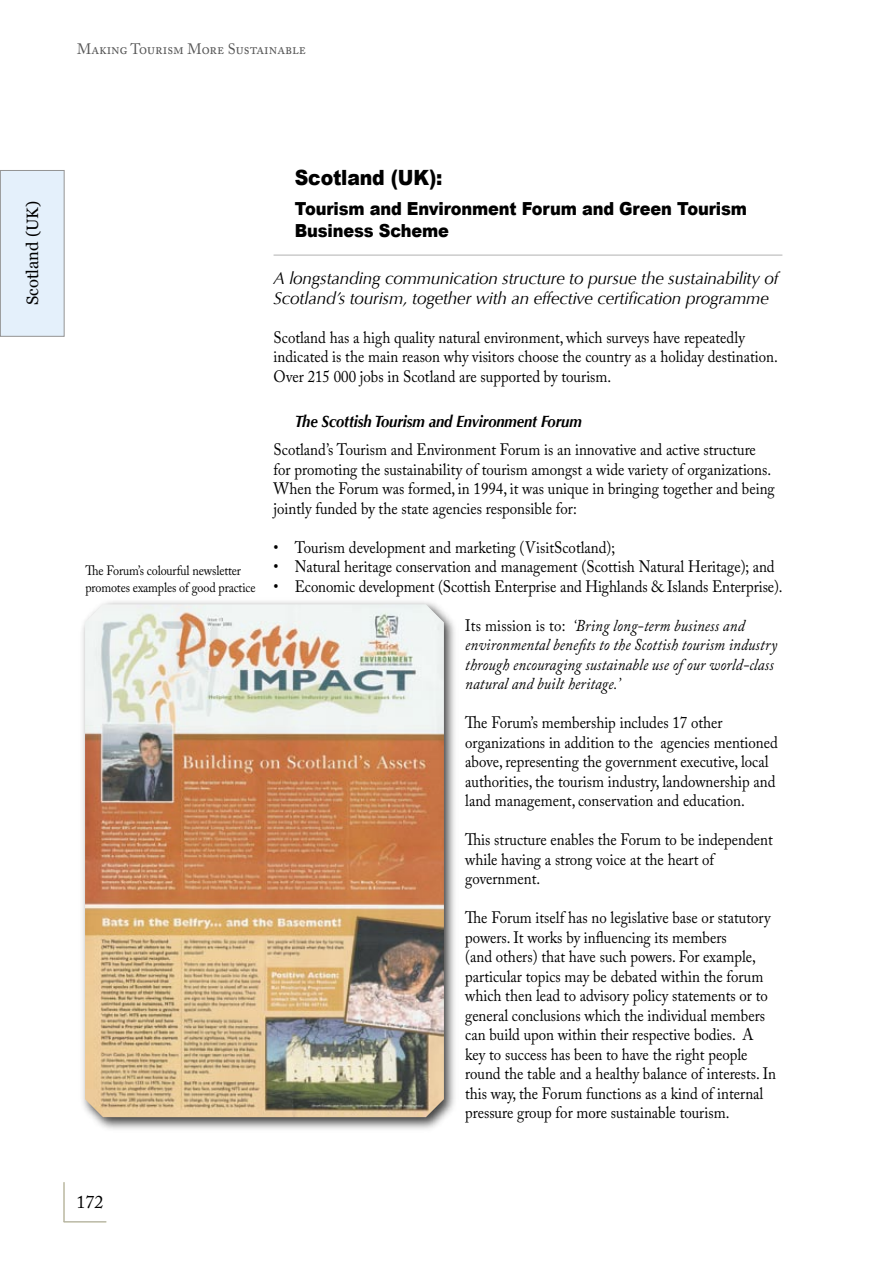
<style>
.page{position:relative;width:893px;height:1263px;background:#fff}
.page>*{position:absolute;margin:0;border:0;box-sizing:border-box;transform-origin:0 0}
.t1{font:900 21px "Arial";letter-spacing:-.01em;color:#000;scale:.9 1}
.t2{font:900 18px/21.6px "Arial";letter-spacing:-.01em;color:#000;scale:.9 1}
.t3{font:18px "Adobe Caslon Pro";color:#000}
.t4{font:italic 17.25px/19.5px "Optima";letter-spacing:-.015em;color:#000}
.t5{font:16.5px/19.5px "Adobe Caslon Pro";color:#000;scale:.9 1}
.t6{font:italic 16.5px/19.5px "Adobe Caslon Pro";letter-spacing:.01em;color:#000;scale:.9 1}
.t7{font:italic 700 16.5px "Optima";letter-spacing:-.01em;color:#000;scale:.9 1}
.t8{font:16.5px "Georgia";color:#000}
.t9{font:15px "Adobe Caslon Pro";color:#565656;scale:.96 1}
.t10{font:13.5px/16.2px "Adobe Caslon Pro";letter-spacing:-.01em;color:#000;scale:.9 1}
.s1{font-style:normal}
</style>
<div class="page">
<hr style="left:64px;top:1182px;width:1px;height:40px;background:#aaa">
<hr style="left:64px;top:1221px;width:42px;height:1px;background:#aaa">
<div style="left:0;top:170px;width:64px;height:166px;background:#e4f0fb"></div>
<div style="left:0;top:170px;width:65px;height:167px;border:1px solid #939393"></div>
<div style="left:79px;top:598px;width:380px;height:535px;background:#000;opacity:.75"></div>
<img style="left:85px;top:604px;width:359px;height:513px">
<hr style="left:274px;top:254px;width:508px;height:2px;background:#cbcbcb">
<p class="t9" style="left:77px;top:40px;width:240px">MAKING TOURISM MORE SUSTAINABLE</p>
<p class="t8" style="left:23px;top:305px;width:105px;rotate:-90deg">Scotland (UK)</p>
<p class="t10" style="left:85px;top:563px;width:190px">The Forum’s colourful newsletter promotes examples of good practice</p>
<p class="t1" style="left:295px;top:166px;width:166px">Scotland (UK):</p>
<p class="t2" style="left:295px;top:198px;width:504px">Tourism and Environment Forum and Green Tourism<br>Business Scheme</p>
<p class="t4" style="left:274px;top:269px;width:506px">A longstanding communication structure to pursue the sustainability of<br>Scotland’s tourism, together with an effective certification programme</p>
<p class="t5" style="left:274px;top:327px;width:562px">Scotland has a high quality natural environment, which surveys have repeatedly indicated is the main reason why visitors choose the country as a holiday destination.<br>Over 215 000 jobs in Scotland are supported by tourism.</p>
<p class="t7" style="left:295px;top:412px;width:320px">The Scottish Tourism and Environment Forum</p>
<p class="t5" style="left:274px;top:440px;width:558px">Scotland’s Tourism and Environment Forum is an innovative and active structure for promoting the sustainability of tourism amongst a wide variety of organizations.<br>When the Forum was formed, in 1994, it was unique in bringing together and being jointly funded by the state agencies responsible for:</p>
<p class="t5" style="left:274px;top:537px;width:381px">• Tourism development and marketing (VisitScotland);</p>
<p class="t5" style="left:274px;top:557px;width:558px">• Natural heritage conservation and management (Scottish Natural Heritage); and</p>
<p class="t5" style="left:274px;top:576px;width:567px">• Economic development (Scottish Enterprise and Highlands &amp; Islands Enterprise).</p>
<p class="t6" style="left:465px;top:615px;width:348px"><span class="s1">Its mission is to:</span> ‘Bring long-term business and environmental benefits to the Scottish tourism industry through encouraging sustainable use of our world-class natural and built heritage.’</p>
<p class="t5" style="left:465px;top:713px;width:349px">The Forum’s membership includes 17 other organizations in addition to the agencies mentioned above, representing the government executive, local authorities, the tourism industry, landownership and land management, conservation and education.</p>
<p class="t5" style="left:465px;top:830px;width:343px">This structure enables the Forum to be independent while having a strong voice at the heart of government.</p>
<p class="t5" style="left:465px;top:908px;width:347px">The Forum itself has no legislative base or statutory powers. It works by influencing its members<br>(and others) that have such powers. For example, particular topics may be debated within the forum which then lead to advisory policy statements or to general conclusions which the individual members can build upon within their respective bodies. A key to success has been to have the right people round the table and a healthy balance of interests. In this way, the Forum functions as a kind of internal pressure group for more sustainable tourism.</p>
<p class="t3" style="left:77px;top:1191px;width:28px">172</p>
</div>
